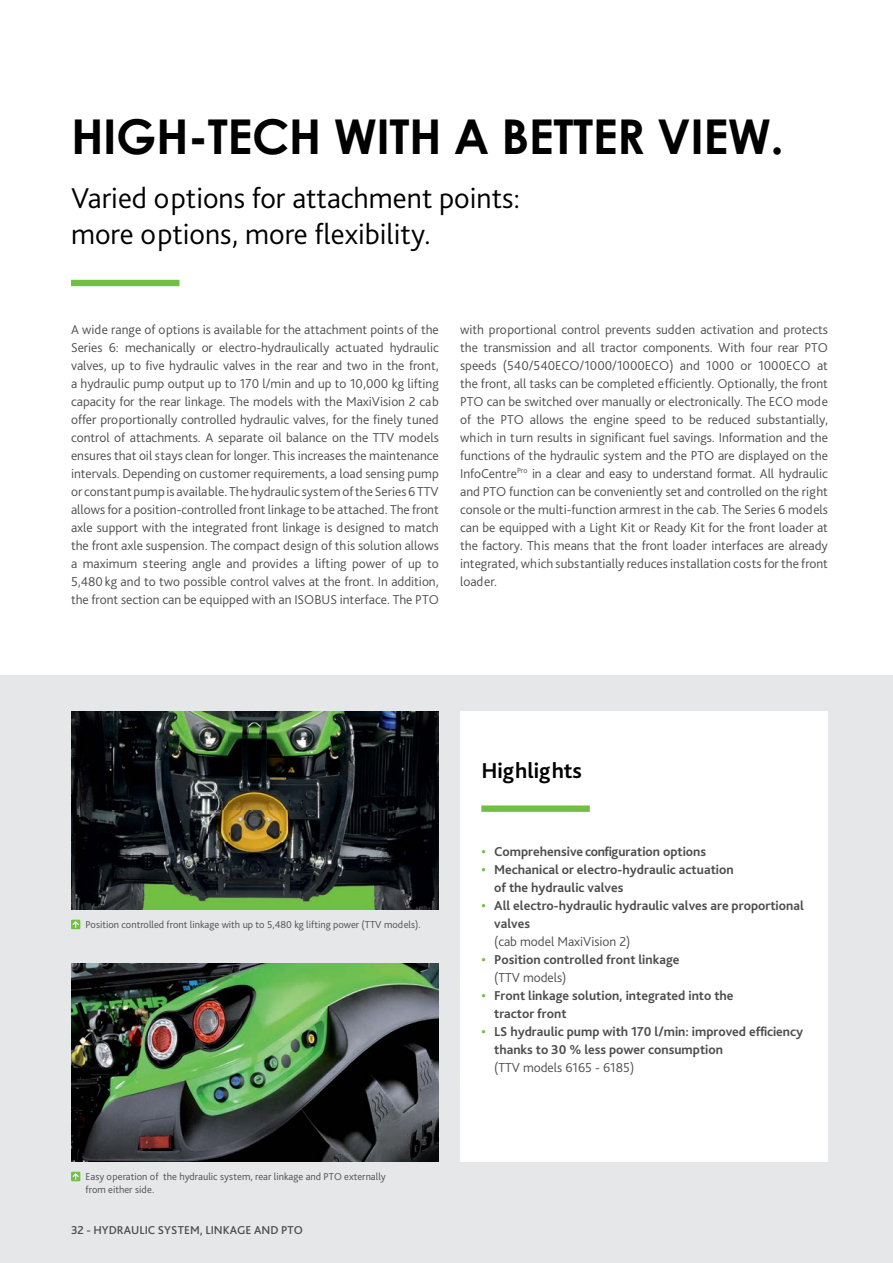
<style>
.page{position:relative;width:893px;height:1263px;background:#fff}
.page>*{position:absolute;margin:0;border:0;box-sizing:border-box;transform-origin:0 0}
.t1{font:700 48px "Century Gothic";letter-spacing:-.01em;color:#000}
.t2{font:300 30px/36px "Bliss Pro";color:#000}
.t3{font:700 22.5px "Bliss Pro";color:#000}
.t4{font:300 13.5px/18px "Bliss Pro";color:#4d4d4f;text-align:justify}
.t5{font:700 13.5px/18px "Bliss Pro";color:#4d4d4f}
.t6{font:500 12px "Bliss Pro";color:#4d4d4f}
.t7{font:300 10.5px/12.8px "Bliss Pro";color:#4d4d4f}
.s1{color:#72bf44}
.s2{font-weight:300}
</style>
<div class="page">
<div style="left:0;top:676px;width:893px;height:587px;background:#e6e7e8"></div>
<img style="left:71px;top:712px;width:368px;height:198px">
<img style="left:71px;top:964px;width:368px;height:198px">
<div style="left:460px;top:712px;width:368px;height:450px;background:#fff"></div>
<div style="left:481px;top:805px;width:109px;height:7px;background:#72bf44"></div>
<div style="left:71px;top:280px;width:108px;height:6px;background:#72bf44"></div>
<div style="left:71px;top:920px;width:9px;height:9px;background:#72bf44"></div>
<svg style="left:73px;top:921px;width:6px;height:7px"></svg>
<div style="left:71px;top:1172px;width:9px;height:9px;background:#72bf44"></div>
<svg style="left:73px;top:1173px;width:6px;height:7px"></svg>
<h1 class="t1" style="left:71px;top:106px;width:714px">HIGH-TECH WITH A BETTER VIEW.</h1>
<h2 class="t2" style="left:71px;top:179px;width:451px">Varied options for attachment points: more options, more flexibility.</h2>
<p class="t4" style="left:71px;top:320px;width:369px">A wide range of options is available for the attachment points of the Series 6: mechanically or electro-hydraulically actuated hydraulic valves, up to five hydraulic valves in the rear and two in the front, a hydraulic pump output up to 170 l/min and up to 10,000 kg lifting capacity for the rear linkage. The models with the MaxiVision 2 cab offer proportionally controlled hydraulic valves, for the finely tuned control of attachments. A separate oil balance on the TTV models ensures that oil stays clean for longer. This increases the maintenance intervals. Depending on customer requirements, a load sensing pump or constant pump is available. The hydraulic system of the Series 6 TTV allows for a position-controlled front linkage to be attached. The front axle support with the integrated front linkage is designed to match the front axle suspension. The compact design of this solution allows a maximum steering angle and provides a lifting power of up to 5,480 kg and to two possible control valves at the front. In addition, the front section can be equipped with an ISOBUS interface. The PTO</p>
<p class="t4" style="left:460px;top:320px;width:369px">with proportional control prevents sudden activation and protects the transmission and all tractor components. With four rear PTO speeds (540/540ECO/1000/1000ECO) and 1000 or 1000ECO at the front, all tasks can be completed efficiently. Optionally, the front PTO can be switched over manually or electronically. The ECO mode of the PTO allows the engine speed to be reduced substantially, which in turn results in significant fuel savings. Information and the functions of the hydraulic system and the PTO are displayed on the InfoCentre<sup>Pro</sup> in a clear and easy to understand format. All hydraulic and PTO function can be conveniently set and controlled on the right console or the multi-function armrest in the cab. The Series 6 models can be equipped with a Light Kit or Ready Kit for the front loader at the factory. This means that the front loader interfaces are already integrated, which substantially reduces installation costs for the front loader.</p>
<p class="t7" style="left:86px;top:918px;width:337px">Position controlled front linkage with up to 5,480 kg lifting power (TTV models).</p>
<p class="t7" style="left:86px;top:1170px;width:302px">Easy operation of the hydraulic system, rear linkage and PTO externally from either side.</p>
<p class="t6" style="left:71px;top:1222px;width:233px">32 - HYDRAULIC SYSTEM, LINKAGE AND PTO</p>
<h3 class="t3" style="left:481px;top:757px;width:102px">Highlights</h3>
<p class="t5" style="left:481px;top:842px;width:226px"><span class="s1">•</span> Comprehensive configuration options</p>
<p class="t5" style="left:494px;top:860px;width:241px;text-indent:-13px"><span class="s1">•</span> Mechanical or electro-hydraulic actuation of the hydraulic valves</p>
<p class="t5" style="left:494px;top:896px;width:311px;text-indent:-13px"><span class="s1">•</span> All electro-hydraulic hydraulic valves are proportional valves</p>
<p class="t4" style="left:494px;top:932px;width:138px">(cab model MaxiVision 2)</p>
<p class="t5" style="left:494px;top:950px;width:187px;text-indent:-13px"><span class="s1">•</span> Position controlled front linkage <span class="s2">(TTV models)</span></p>
<p class="t5" style="left:494px;top:986px;width:241px;text-indent:-13px"><span class="s1">•</span> Front linkage solution, integrated into the tractor front</p>
<p class="t5" style="left:494px;top:1022px;width:311px;text-indent:-13px"><span class="s1">•</span> LS hydraulic pump with 170 l/min: improved efficiency thanks to 30 % less power consumption</p>
<p class="t4" style="left:494px;top:1058px;width:142px">(TTV models 6165 - 6185)</p>
</div>
